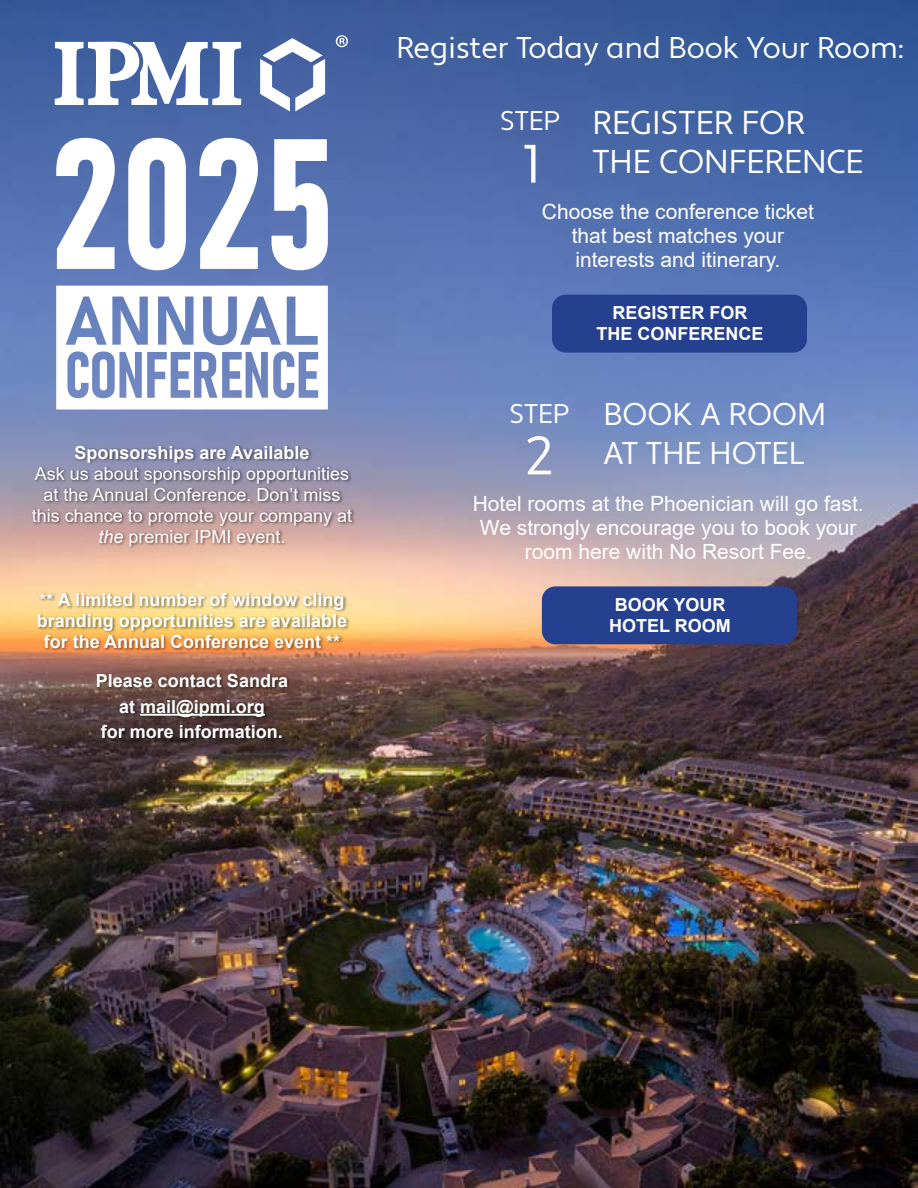
<style>
.page{position:relative;width:918px;height:1188px;background:#fff}
.page>*{position:absolute;margin:0;border:0;box-sizing:border-box;transform-origin:0 0}
.t1{font:54px "Apertura";color:#fff}
.t2{font:33px/39px "Apertura";color:#fff}
.t3{font:31.5px/39px "Apertura";color:#fff}
.t4{font:30px "Apertura";color:#fff}
.t5{font:27px "Apertura";color:#fff}
.t6{font:21px/24px "Arial";color:#fff;text-align:center}
.t7{font:700 18px/21px "Arial";color:#fff;text-align:center}
.t8{font:18px/21px "Arial";color:#fff;text-align:center}
.s1{font-style:italic}
</style>
<div class="page">
<img style="left:0;top:0;width:918px;height:1188px">
<svg style="left:56px;top:138px;width:59px;height:131px"></svg>
<svg style="left:128px;top:138px;width:58px;height:132px"></svg>
<svg style="left:199px;top:138px;width:59px;height:131px"></svg>
<svg style="left:272px;top:139px;width:56px;height:131px"></svg>
<svg style="left:56px;top:286px;width:272px;height:124px"></svg>
<svg style="left:260px;top:38px;width:65px;height:73px"></svg>
<svg style="left:55px;top:42px;width:186px;height:63px"></svg>
<svg style="left:336px;top:35px;width:12px;height:12px"></svg>
<div style="left:552px;top:295px;width:255px;height:58px;background:#25408f;border-radius:13px"></div>
<div style="left:542px;top:586px;width:255px;height:58px;background:#25408f;border-radius:13px"></div>
<div style="left:31px;top:445px;width:325px;height:296px;background:#000;opacity:.45"></div>
<hr style="left:140px;top:714px;width:125px;height:2px;background:#fff">
<p class="t7" style="left:75px;top:443px;width:236px">Sponsorships are Available</p>
<p class="t8" style="left:32px;top:463px;width:322px">Ask us about sponsorship opportunities at the Annual Conference. Don’t miss this chance to promote your company at <span class="s1">the</span> premier IPMI event.</p>
<p class="t7" style="left:37px;top:590px;width:312px">** A limited number of window cling branding opportunities are available for the Annual Conference event **</p>
<p class="t7" style="left:96px;top:669px;width:194px;line-height:25.5px">Please contact Sandra at mail@ipmi.org<br>for more information.</p>
<h3 class="t4" style="left:396px;top:29px;width:509px">Register Today and Book Your Room:</h3>
<h3 class="t5" style="left:500px;top:104px;width:62px">STEP</h3>
<h1 class="t1" style="left:523px;top:131px;width:19px">1</h1>
<h2 class="t2" style="left:592px;top:104px;width:273px">REGISTER FOR<br>THE CONFERENCE</h2>
<p class="t6" style="left:542px;top:200px;width:273px">Choose the conference ticket that best matches your interests and itinerary.</p>
<h3 class="t5" style="left:510px;top:397px;width:62px">STEP</h3>
<h1 class="t1" style="left:523px;top:423px;width:31px">2</h1>
<p class="t7" style="left:596px;top:303px;width:169px">REGISTER FOR<br>THE CONFERENCE</p>
<h3 class="t3" style="left:603px;top:395px;width:224px">BOOK A ROOM<br>AT THE HOTEL</h3>
<p class="t6" style="left:473px;top:492px;width:392px">Hotel rooms at the Phoenician will go fast.<br>We strongly encourage you to book your room here with No Resort Fee.</p>
<p class="t7" style="left:609px;top:594px;width:123px">BOOK YOUR<br>HOTEL ROOM</p>
</div>
